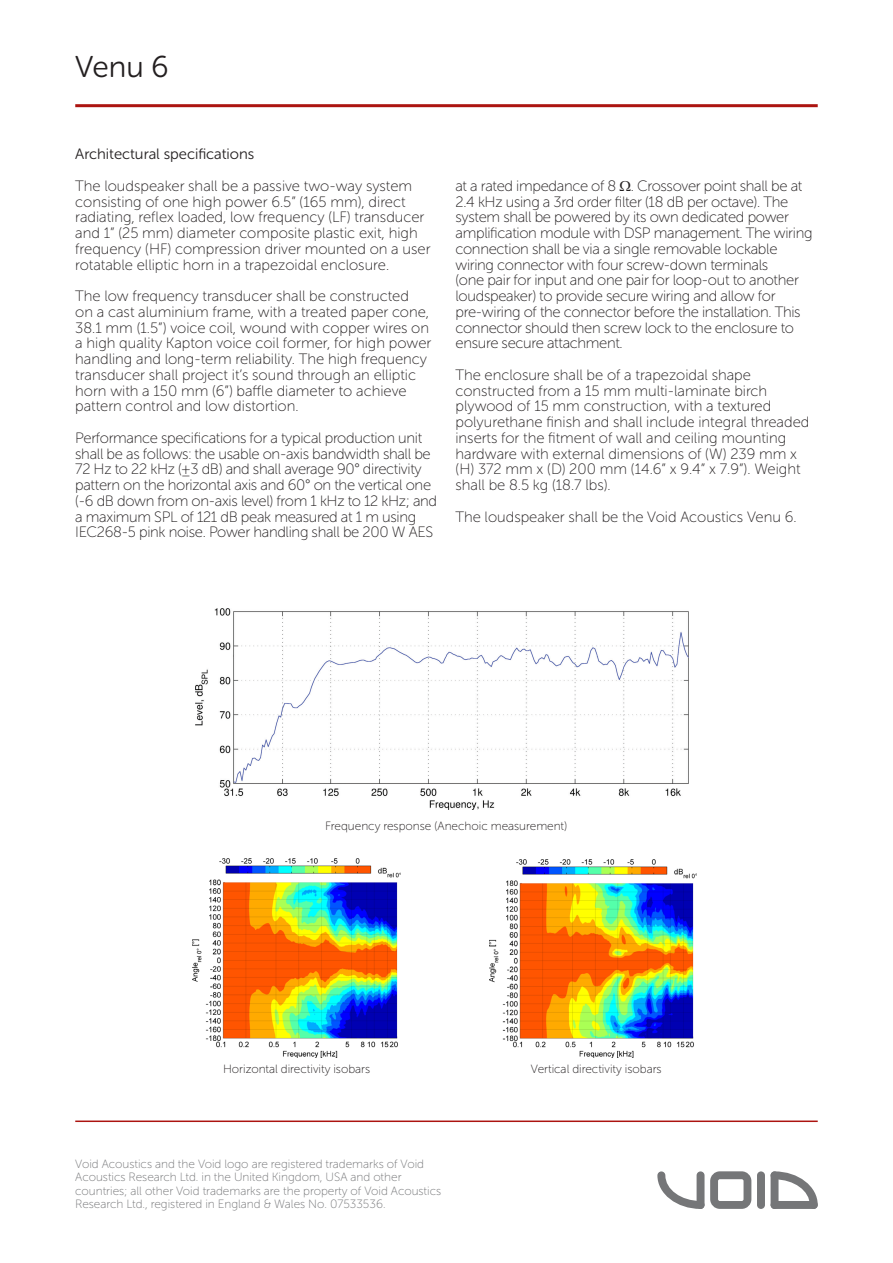
<style>
.page{position:relative;width:893px;height:1263px;background:#fff}
.page>*{position:absolute;margin:0;border:0;box-sizing:border-box;transform-origin:0 0}
.t1{font:30px "Museo Sans Rounded 300";color:#231f20}
.t2{font:15px/15.8px "Museo Sans Rounded 100";letter-spacing:-.005em;color:#231f20}
.t3{font:15px "Museo Sans Rounded 300";color:#231f20}
.t4{font:12px/13.5px "Museo Sans Rounded 100";color:#757678}
.t5{font:12px "Museo Sans Rounded 100";color:#231f20}
</style>
<div class="page">
<hr style="left:75px;top:104px;width:743px;height:3px;background:#ac1410">
<svg style="left:657px;top:1171px;width:47px;height:38px"></svg>
<svg style="left:771px;top:1171px;width:47px;height:38px"></svg>
<div style="left:771px;top:1201px;width:47px;height:8px;background:#757678;border-radius:4px"></div>
<div style="left:771px;top:1171px;width:7px;height:38px;background:#757678;border-radius:4px"></div>
<div style="left:757px;top:1171px;width:8px;height:38px;background:#757678;border-radius:4px"></div>
<div style="left:697px;top:1171px;width:7px;height:38px;background:#757678;border-radius:4px"></div>
<svg style="left:710px;top:1171px;width:41px;height:38px"></svg>
<hr style="left:75px;top:1120px;width:743px;height:2px;background:#ac1410">
<img style="left:196px;top:608px;width:493px;height:202px">
<img style="left:193px;top:859px;width:207px;height:198px">
<img style="left:490px;top:859px;width:207px;height:199px">
<h1 class="t1" style="left:75px;top:50px;width:95px">Venu 6</h1>
<p class="t3" style="left:75px;top:146px;width:181px">Architectural specifications</p>
<p class="t2" style="left:75px;top:178px;width:357px">The loudspeaker shall be a passive two-way system consisting of one high power 6.5” (165 mm), direct radiating, reflex loaded, low frequency (LF) transducer and 1” (25 mm) diameter composite plastic exit, high frequency (HF) compression driver mounted on a user rotatable elliptic horn in a trapezoidal enclosure.</p>
<p class="t2" style="left:75px;top:288px;width:358px">The low frequency transducer shall be constructed<br>on a cast aluminium frame, with a treated paper cone, 38.1 mm (1.5”) voice coil, wound with copper wires on a high quality Kapton voice coil former, for high power handling and long-term reliability. The high frequency transducer shall project it’s sound through an elliptic horn with a 150 mm (6”) baffle diameter to achieve pattern control and low distortion.</p>
<p class="t2" style="left:75px;top:430px;width:363px">Performance specifications for a typical production unit shall be as follows: the usable on-axis bandwidth shall be 72 Hz to 22 kHz (±3 dB) and shall average 90° directivity pattern on the horizontal axis and 60° on the vertical one (-6 dB down from on-axis level) from 1 kHz to 12 kHz; and a maximum SPL of 121 dB peak measured at 1 m using IEC268-5 pink noise. Power handling shall be 200 W AES</p>
<p class="t2" style="left:455px;top:178px;width:358px">at a rated impedance of 8 . Crossover point shall be at 2.4 kHz using a 3rd order filter (18 dB per octave). The system shall be powered by its own dedicated power amplification module with DSP management. The wiring connection shall be via a single removable lockable wiring connector with four screw-down terminals<br>(one pair for input and one pair for loop-out to another loudspeaker) to provide secure wiring and allow for pre-wiring of the connector before the installation. This connector should then screw lock to the enclosure to ensure secure attachment.</p>
<p class="t2" style="left:455px;top:367px;width:355px">The enclosure shall be of a trapezoidal shape constructed from a 15 mm multi-laminate birch plywood of 15 mm construction, with a textured polyurethane finish and shall include integral threaded inserts for the fitment of wall and ceiling mounting hardware with external dimensions of (W) 239 mm x (H) 372 mm x (D) 200 mm (14.6” x 9.4” x 7.9”). Weight shall be 8.5 kg (18.7 lbs).</p>
<p class="t2" style="left:455px;top:509px;width:343px">The loudspeaker shall be the Void Acoustics Venu 6.</p>
<p class="t5" style="left:325px;top:819px;width:244px">Frequency response (Anechoic measurement)</p>
<p class="t5" style="left:223px;top:1062px;width:148px">Horizontal directivity isobars</p>
<p class="t5" style="left:531px;top:1062px;width:132px">Vertical directivity isobars</p>
<p class="t4" style="left:75px;top:1157px;width:367px">Void Acoustics and the Void logo are registered trademarks of Void Acoustics Research Ltd. in the United Kingdom, USA and other countries; all other Void trademarks are the property of Void Acoustics Research Ltd., registered in England &amp; Wales No. 07533536.</p>
</div>
